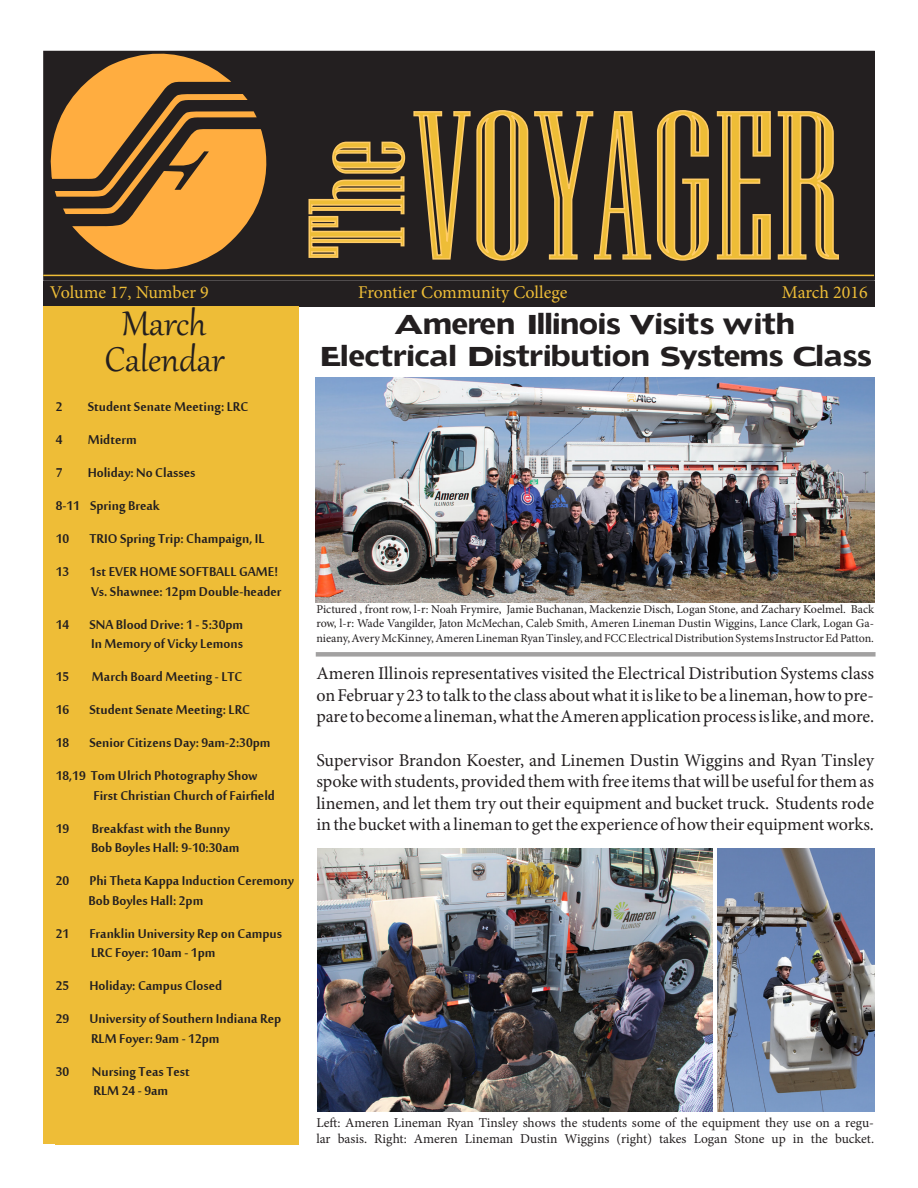
<style>
.page{position:relative;width:918px;height:1188px;background:#fff}
.page>*{position:absolute;margin:0;border:0;box-sizing:border-box;transform-origin:0 0}
.t1{font:210px "Niagara Engraved";color:#eebd37}
.t2{font:135px "Niagara Engraved";color:#eebd37}
.t3{font:42px "Gabriola";color:#231f20}
.t4{font:27px "Dorado Headline";letter-spacing:-.03em;color:#231f20}
.t5{font:19.5px "Mool Boran";color:#231f20}
.t6{font:18px/21.6px "Minion Pro";letter-spacing:-.005em;color:#231f20;text-align:justify}
.t7{font:18px "Minion Pro";color:#eebd37}
.t8{font:13.5px/16.2px "Minion Pro";color:#231f20}
.t9{font:12px/14.4px "Minion Pro";color:#231f20;text-align:justify}
</style>
<div class="page">
<div style="left:43px;top:376px;width:25px;height:768px;background:#eebd37"></div>
<div style="left:43px;top:281px;width:832px;height:25px;background:#231f20"></div>
<div style="left:43px;top:306px;width:256px;height:73px;background:#eebd37"></div>
<div style="left:56px;top:379px;width:243px;height:766px;background:#eebd37"></div>
<div style="left:44px;top:52px;width:830px;height:228px;background:#231f20"></div>
<div style="left:43px;top:51px;width:832px;height:230px;border:2px solid #231f20"></div>
<svg style="left:51px;top:54px;width:215px;height:215px"></svg>
<svg style="left:413px;top:110px;width:296px;height:151px"></svg>
<svg style="left:716px;top:111px;width:123px;height:149px"></svg>
<svg style="left:308px;top:141px;width:98px;height:117px"></svg>
<hr style="left:43px;top:275px;width:831px;height:1px;background:#eebd37">
<img style="left:315px;top:377px;width:559px;height:225px">
<img style="left:317px;top:848px;width:395px;height:264px">
<img style="left:717px;top:848px;width:157px;height:264px">
<div style="left:316px;top:652px;width:560px;height:5px;background:#a2a1a1"></div>
<p class="t2" style="left:286px;top:259px;width:122px;rotate:-90deg">The</p>
<p class="t1" style="left:413px;top:75px;width:429px">VOYAGER</p>
<p class="t7" style="left:50px;top:281px;width:160px">Volume 17, Number 9</p>
<p class="t7" style="left:358px;top:281px;width:211px">Frontier Community College</p>
<p class="t7" style="left:782px;top:281px;width:87px">March 2016</p>
<p class="t3" style="left:122px;top:296px;width:86px">March</p>
<p class="t3" style="left:105px;top:332px;width:121px">Calendar</p>
<p class="t5" style="left:56px;top:393px;width:8px">2</p>
<p class="t5" style="left:88px;top:393px;width:162px">Student Senate Meeting: LRC</p>
<p class="t5" style="left:56px;top:426px;width:8px">4</p>
<p class="t5" style="left:88px;top:426px;width:51px">Midterm</p>
<p class="t5" style="left:56px;top:459px;width:8px">7</p>
<p class="t5" style="left:88px;top:459px;width:109px">Holiday: No Classes</p>
<p class="t5" style="left:56px;top:492px;width:106px">8-11 Spring Break</p>
<p class="t5" style="left:56px;top:525px;width:210px">10 TRIO Spring Trip: Champaign, IL</p>
<p class="t5" style="left:56px;top:558px;width:224px">13 1st EVER HOME SOFTBALL GAME!</p>
<p class="t5" style="left:91px;top:578px;width:192px">Vs. Shawnee: 12pm Double-header</p>
<p class="t5" style="left:56px;top:611px;width:189px">14 SNA Blood Drive: 1 - 5:30pm</p>
<p class="t5" style="left:91px;top:630px;width:154px">In Memory of Vicky Lemons</p>
<p class="t5" style="left:56px;top:663px;width:188px">15 March Board Meeting - LTC</p>
<p class="t5" style="left:56px;top:696px;width:196px">16 Student Senate Meeting: LRC</p>
<p class="t5" style="left:56px;top:729px;width:216px">18 Senior Citizens Day: 9am-2:30pm</p>
<p class="t5" style="left:56px;top:762px;width:203px">18,19 Tom Ulrich Photography Show</p>
<p class="t5" style="left:94px;top:782px;width:183px">First Christian Church of Fairfield</p>
<p class="t5" style="left:56px;top:815px;width:176px">19 Breakfast with the Bunny</p>
<p class="t5" style="left:91px;top:834px;width:150px">Bob Boyles Hall: 9-10:30am</p>
<p class="t5" style="left:56px;top:867px;width:240px">20 Phi Theta Kappa Induction Ceremony</p>
<p class="t5" style="left:88px;top:887px;width:116px">Bob Boyles Hall: 2pm</p>
<p class="t5" style="left:56px;top:920px;width:228px">21 Franklin University Rep on Campus</p>
<p class="t5" style="left:91px;top:939px;width:126px">LRC Foyer: 10am - 1pm</p>
<p class="t5" style="left:56px;top:972px;width:168px">25 Holiday: Campus Closed</p>
<p class="t5" style="left:56px;top:1005px;width:227px">29 University of Southern Indiana Rep</p>
<p class="t5" style="left:91px;top:1025px;width:130px">RLM Foyer: 9am - 12pm</p>
<p class="t5" style="left:56px;top:1058px;width:136px">30 Nursing Teas Test</p>
<p class="t5" style="left:94px;top:1077px;width:76px">RLM 24 - 9am</p>
<p class="t4" style="left:396px;top:302px;width:402px">Ameren Illinois Visits with</p>
<p class="t4" style="left:320px;top:334px;width:553px">Electrical Distribution Systems Class</p>
<p class="t9" style="left:316px;top:602px;width:559px">Pictured , front row, l-r: Noah Frymire, Jamie Buchanan, Mackenzie Disch, Logan Stone, and Zachary Koelmel. Back row, l-r: Wade Vangilder, Jaton McMechan, Caleb Smith, Ameren Lineman Dustin Wiggins, Lance Clark, Logan Ga&shy;nieany, Avery McKinney, Ameren Lineman Ryan Tinsley, and FCC Electrical Distribution Systems Instructor Ed Patton.</p>
<p class="t6" style="left:316px;top:663px;width:559px">Ameren Illinois representatives visited the Electrical Distribution Systems class on Februar y 23 to talk to the class about what it is like to be a lineman, how to pre&shy;pare to become a lineman, what the Ameren application process is like, and more.</p>
<p class="t6" style="left:316px;top:749px;width:559px">Supervisor Brandon Koester, and Linemen Dustin Wiggins and Ryan Tinsley spoke with students, provided them with free items that will be useful for them as linemen, and let them try out their equipment and bucket truck. Students rode in the bucket with a lineman to get the experience of how their equipment works.</p>
<p class="t8" style="left:316px;top:1115px;width:559px">Left: Ameren Lineman Ryan Tinsley shows the students some of the equipment they use on a regu&shy;lar basis. Right: Ameren Lineman Dustin Wiggins (right) takes Logan Stone up in the bucket.</p>
</div>
